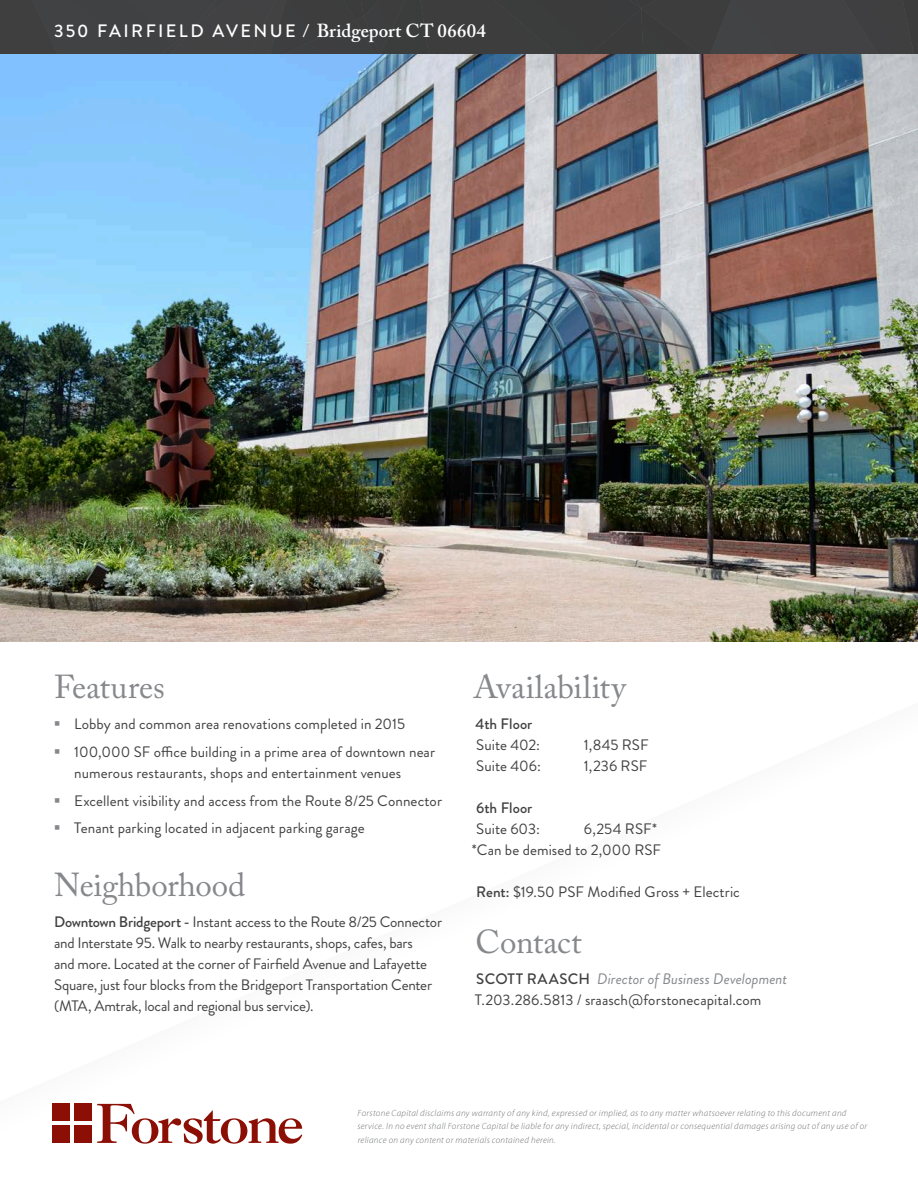
<style>
.page{position:relative;width:918px;height:1188px;background:#fff}
.page>*{position:absolute;margin:0;border:0;box-sizing:border-box;transform-origin:0 0}
.t1{font:33px "Adobe Caslon Pro";letter-spacing:-.005em;color:#86888b}
.t2{font:500 18px "Brandon Grotesque";letter-spacing:.135em;color:#fff}
.t3{font:15.15px/21px "Brandon Grotesque";color:#414142}
.t4{font:500 15.15px "Brandon Grotesque";letter-spacing:.005em;color:#414142}
.t5{font:italic 300 9px/13.5px "Myriad Pro";letter-spacing:.035em;color:#6d6f71}
.s1{font-family:"Adobe Caslon Pro";font-weight:600}
.s2{font-family:"Adobe Caslon Pro";font-weight:600;font-size:18.75px}
.s3{color:#86888b}
.s4{font-weight:500}
.s5{font-style:italic;color:#86888b}
</style>
<div class="page">
<svg style="left:97px;top:1104px;width:205px;height:40px"></svg>
<div style="left:52px;top:1104px;width:18px;height:17px;background:#8c0f05"></div>
<div style="left:74px;top:1104px;width:17px;height:17px;background:#8c0f05"></div>
<div style="left:52px;top:1125px;width:18px;height:17px;background:#8c0f05"></div>
<div style="left:74px;top:1125px;width:17px;height:17px;background:#8c0f05"></div>
<img style="left:0;top:0;width:918px;height:642px">
<p class="t2" style="left:54px;top:19px;width:433px">350 FAIRFIELD AVENUE <span class="s1">/</span> <span class="s2">Bridgeport CT 06604</span></p>
<h1 class="t1" style="left:54px;top:667px;width:112px">Features</h1>
<p class="t3" style="left:54px;top:714px;width:353px"><span class="s3">▪</span> Lobby and common area renovations completed in 2015</p>
<p class="t3" style="left:74px;top:741px;width:362px;text-indent:-20px"><span class="s3">▪</span> 100,000 SF office building in a prime area of downtown near numerous restaurants, shops and entertainment venues</p>
<p class="t3" style="left:54px;top:790px;width:390px"><span class="s3">▪</span> Excellent visibility and access from the Route 8/25 Connector</p>
<p class="t3" style="left:54px;top:818px;width:312px"><span class="s3">▪</span> Tenant parking located in adjacent parking garage</p>
<h1 class="t1" style="left:54px;top:865px;width:193px">Neighborhood</h1>
<p class="t3" style="left:54px;top:911px;width:390px"><span class="s4">Downtown Bridgeport -</span> Instant access to the Route 8/25 Connector and Interstate 95. Walk to nearby restaurants, shops, cafes, bars<br>and more. Located at the corner of Fairfield Avenue and Lafayette Square, just four blocks from the Bridgeport Transportation Center (MTA, Amtrak, local and regional bus service).</p>
<h1 class="t1" style="left:474px;top:667px;width:154px">Availability</h1>
<p class="t4" style="left:476px;top:713px;width:58px">4th Floor</p>
<p class="t3" style="left:476px;top:735px;width:66px">Suite 402:</p>
<p class="t3" style="left:584px;top:735px;width:66px">1,845 RSF</p>
<p class="t3" style="left:476px;top:756px;width:66px">Suite 406:</p>
<p class="t3" style="left:584px;top:756px;width:65px">1,236 RSF</p>
<p class="t4" style="left:476px;top:797px;width:58px">6th Floor</p>
<p class="t3" style="left:476px;top:819px;width:65px">Suite 603:</p>
<p class="t3" style="left:472px;top:819px;width:191px;text-align:right">6,254 RSF*<br>*Can be demised to 2,000 RSF</p>
<p class="t3" style="left:476px;top:882px;width:265px"><span class="s4">Rent:</span> $19.50 PSF Modified Gross + Electric</p>
<h1 class="t1" style="left:476px;top:922px;width:107px">Contact</h1>
<p class="t3" style="left:475px;top:968px;width:314px"><span class="s4">SCOTT RAASCH</span> <span class="s5">Director of Business Development<br></span>T.203.286.5813 / sraasch@forstonecapital.com</p>
<p class="t5" style="left:357px;top:1106px;width:511px">Forstone Capital disclaims any warranty of any kind, expressed or implied, as to any matter whatsoever relating to this document and service. In no event shall Forstone Capital be liable for any indirect, special, incidental or consequential damages arising out of any use of or reliance on any content or materials contained herein.</p>
</div>
